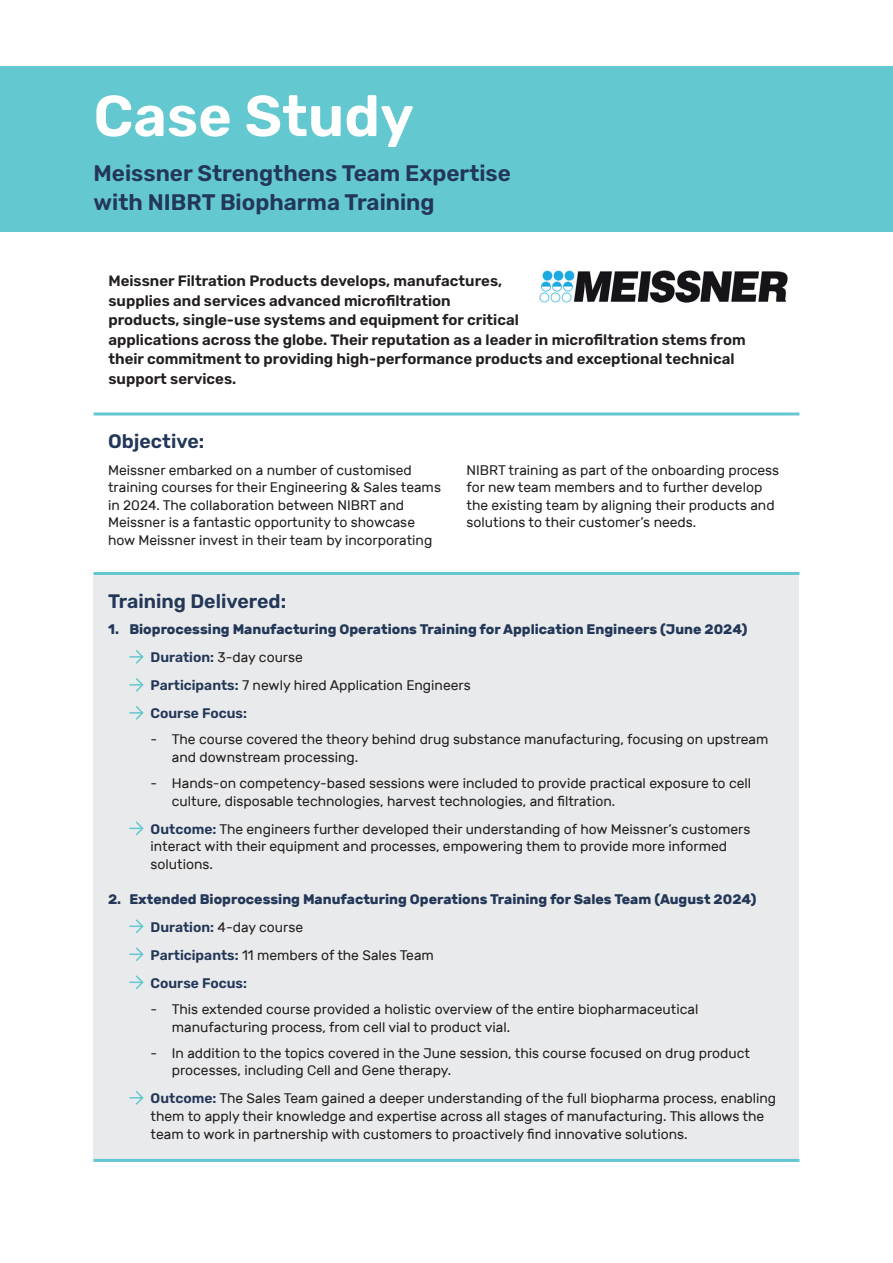
<style>
.page{position:relative;width:893px;height:1263px;background:#fff}
.page>*{position:absolute;margin:0;border:0;box-sizing:border-box;transform-origin:0 0}
.Paragraph_Style_5{font:600 57.6px "Rubik";color:#fff}
.rubic_heads{font:600 22.5px/28.5px "Rubik";color:#233758}
.sub_head_3{font:600 19.5px "Rubik";color:#233758}
.sub_head_3-2{font:600 15px/19.5px "Rubik";color:#231f20}
.case_suudy_text{font:13.8px/17.5px "Rubik";color:#231f20}
.case_suudy_text-2{font:700 13.8px "Rubik";color:#233758}
.case_suudy_text-3{font:600 13.8px "Rubik";color:#233758}
.s1{font-weight:600;color:#233758}
</style>
<div class="page">
<div style="left:94px;top:574px;width:705px;height:588px;background:#e9eaeb"></div>
<div style="left:0;top:66px;width:893px;height:166px;background:#63c8cf"></div>
<hr style="left:94px;top:412px;width:705px;height:3px;background:#63c8cf">
<hr style="left:94px;top:572px;width:705px;height:3px;background:#63c8cf">
<hr style="left:94px;top:1159px;width:705px;height:3px;background:#63c8cf">
<svg style="left:129px;top:650px;width:15px;height:14px"></svg>
<svg style="left:129px;top:678px;width:15px;height:14px"></svg>
<svg style="left:129px;top:706px;width:15px;height:14px"></svg>
<svg style="left:129px;top:821px;width:15px;height:15px"></svg>
<svg style="left:129px;top:919px;width:15px;height:14px"></svg>
<svg style="left:129px;top:947px;width:15px;height:14px"></svg>
<svg style="left:129px;top:975px;width:15px;height:15px"></svg>
<svg style="left:129px;top:1091px;width:15px;height:14px"></svg>
<img style="left:539px;top:270px;width:249px;height:33px">
<p class="Paragraph_Style_5" style="left:94px;top:83px;width:322px">Case Study</p>
<p class="rubic_heads" style="left:94px;top:160px;width:419px">Meissner Strengthens Team Expertise with NIBRT Biopharma Training</p>
<p class="sub_head_3-2" style="left:108px;top:272px;width:639px">Meissner Filtration Products develops, manufactures,<br>supplies and services advanced microfiltration<br>products, single-use systems and equipment for critical<br>applications across the globe. Their reputation as a leader in microfiltration stems from their commitment to providing high-performance products and exceptional technical support services.</p>
<p class="sub_head_3" style="left:108px;top:430px;width:98px">Objective:</p>
<p class="case_suudy_text" style="left:108px;top:461px;width:334px">Meissner embarked on a number of customised training courses for their Engineering &amp; Sales teams in 2024. The collaboration between NIBRT and Meissner is a fantastic opportunity to showcase how Meissner invest in their team by incorporating</p>
<p class="case_suudy_text" style="left:466px;top:461px;width:314px">NIBRT training as part of the onboarding process for new team members and to further develop the existing team by aligning their products and solutions to their customer’s needs.</p>
<p class="sub_head_3" style="left:108px;top:590px;width:180px">Training Delivered:</p>
<p class="case_suudy_text-2" style="left:108px;top:621px;width:641px">1. Bioprocessing Manufacturing Operations Training for Application Engineers (June 2024)</p>
<p class="case_suudy_text" style="left:151px;top:649px;width:154px"><span class="s1">Duration:</span> 3-day course</p>
<p class="case_suudy_text" style="left:151px;top:677px;width:322px"><span class="s1">Participants:</span> 7 newly hired Application Engineers</p>
<p class="case_suudy_text-3" style="left:151px;top:705px;width:98px">Course Focus:</p>
<p class="case_suudy_text" style="left:172px;top:731px;width:598px;text-indent:-21px">- The course covered the theory behind drug substance manufacturing, focusing on upstream and downstream processing.</p>
<p class="case_suudy_text" style="left:172px;top:775px;width:581px;text-indent:-21px">- Hands-on competency-based sessions were included to provide practical exposure to cell culture, disposable technologies, harvest technologies, and filtration.</p>
<p class="case_suudy_text" style="left:151px;top:820px;width:601px"><span class="s1">Outcome:</span> The engineers further developed their understanding of how Meissner’s customers interact with their equipment and processes, empowering them to provide more informed solutions.</p>
<p class="case_suudy_text-2" style="left:108px;top:891px;width:650px">2. Extended Bioprocessing Manufacturing Operations Training for Sales Team (August 2024)</p>
<p class="case_suudy_text" style="left:151px;top:918px;width:154px"><span class="s1">Duration:</span> 4-day course</p>
<p class="case_suudy_text" style="left:151px;top:946px;width:285px"><span class="s1">Participants:</span> 11 members of the Sales Team</p>
<p class="case_suudy_text-3" style="left:151px;top:975px;width:98px">Course Focus:</p>
<p class="case_suudy_text" style="left:172px;top:1000px;width:528px;text-indent:-21px">- This extended course provided a holistic overview of the entire biopharmaceutical manufacturing process, from cell vial to product vial.</p>
<p class="case_suudy_text" style="left:172px;top:1044px;width:580px;text-indent:-21px">- In addition to the topics covered in the June session, this course focused on drug product processes, including Cell and Gene therapy.</p>
<p class="case_suudy_text" style="left:151px;top:1090px;width:627px"><span class="s1">Outcome:</span> The Sales Team gained a deeper understanding of the full biopharma process, enabling them to apply their knowledge and expertise across all stages of manufacturing. This allows the team to work in partnership with customers to proactively find innovative solutions.</p>
</div>
